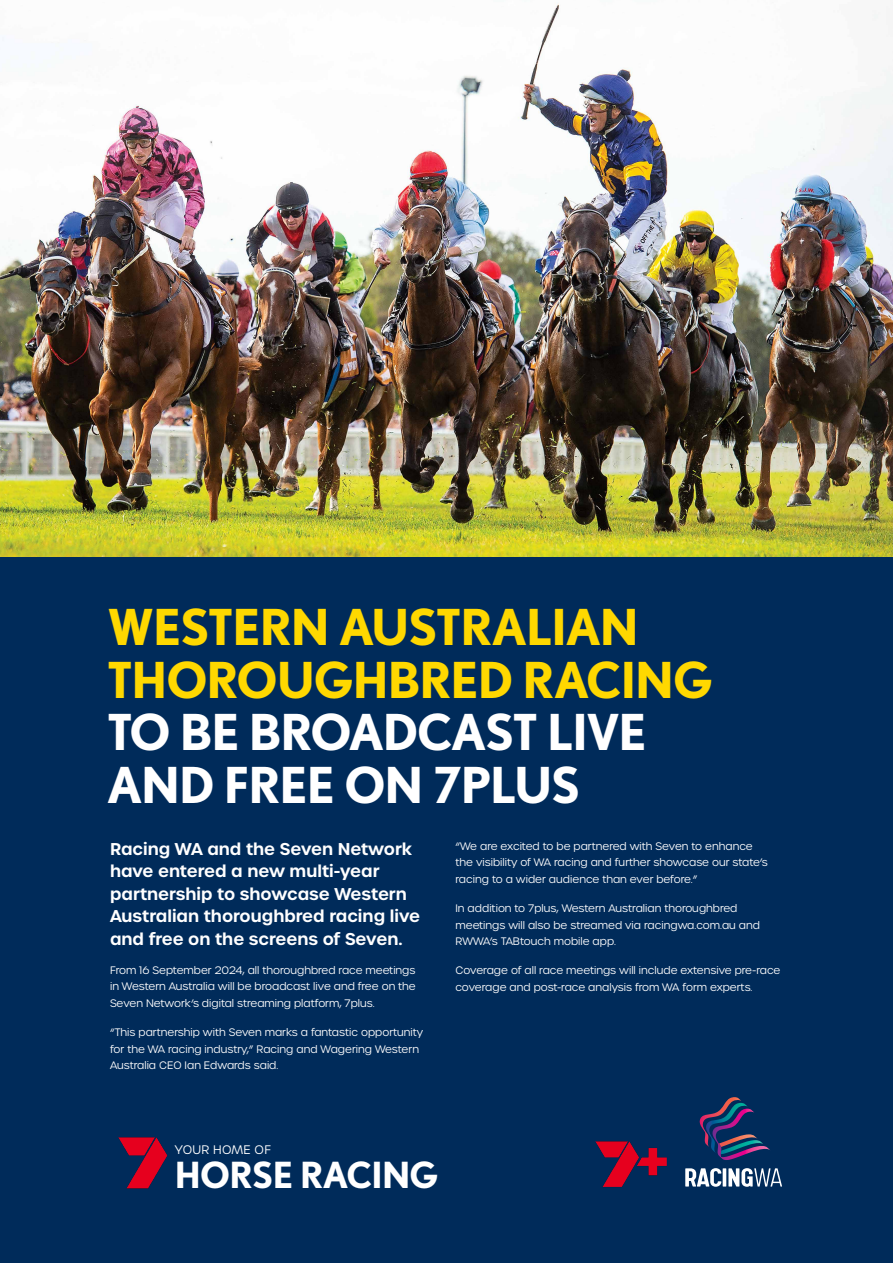
<style>
.page{position:relative;width:893px;height:1263px;background:#fff}
.page>*{position:absolute;margin:0;border:0;box-sizing:border-box;transform-origin:0 0}
.t1{font:700 49.5px/52.5px "Nobel";letter-spacing:-.02em;color:#ffd800}
.t2{font:700 49.5px/52.5px "Nobel";letter-spacing:-.02em;color:#fff}
.t3{font:700 36px "Nobel";letter-spacing:-.02em;color:#fff}
.t4{font:600 16.5px/22.5px "Urbane";color:#fff}
.t5{font:300 12px "Urbane";letter-spacing:.02em;color:#fff}
.t6{font:300 10.5px/16.5px "Urbane";color:#fff}
</style>
<div class="page">
<img style="left:0;top:3px;width:893px;height:554px">
<div style="left:0;top:557px;width:893px;height:706px;background:#002b5a"></div>
<img style="left:118px;top:1137px;width:50px;height:52px">
<img style="left:595px;top:1141px;width:72px;height:46px">
<svg style="left:685px;top:1168px;width:97px;height:19px"></svg>
<svg style="left:699px;top:1097px;width:71px;height:63px"></svg>
<h1 class="t1" style="left:107px;top:600px;width:607px">WESTERN AUSTRALIAN<br>THOROUGHBRED RACING</h1>
<h1 class="t2" style="left:107px;top:705px;width:541px">TO BE BROADCAST LIVE<br>AND FREE ON 7PLUS</h1>
<h3 class="t4" style="left:110px;top:837px;width:311px">Racing WA and the Seven Network have entered a new multi-year partnership to showcase Western<br>Australian thoroughbred racing live and free on the screens of Seven.</h3>
<p class="t6" style="left:110px;top:962px;width:307px;text-align:justify">From 16 September 2024, all thoroughbred race meetings in Western Australia will be broadcast live and free on the Seven Network’s digital streaming platform, 7plus.</p>
<p class="t6" style="left:110px;top:1024px;width:315px">“This partnership with Seven marks a fantastic opportunity for the WA racing industry,” Racing and Wagering Western<br>Australia CEO Ian Edwards said.</p>
<p class="t6" style="left:455px;top:838px;width:314px">“We are excited to be partnered with Seven to enhance the visibility of WA racing and further showcase our state’s racing to a wider audience than ever before.”</p>
<p class="t6" style="left:455px;top:900px;width:306px">In addition to 7plus, Western Australian thoroughbred meetings will also be streamed via racingwa.com.au and<br>RWWA’s TABtouch mobile app.</p>
<p class="t6" style="left:455px;top:962px;width:326px">Coverage of all race meetings will include extensive pre-race coverage and post-race analysis from WA form experts.</p>
<p class="t5" style="left:175px;top:1142px;width:98px">YOUR HOME OF</p>
<h2 class="t3" style="left:175px;top:1153px;width:265px">HORSE RACING</h2>
</div>
